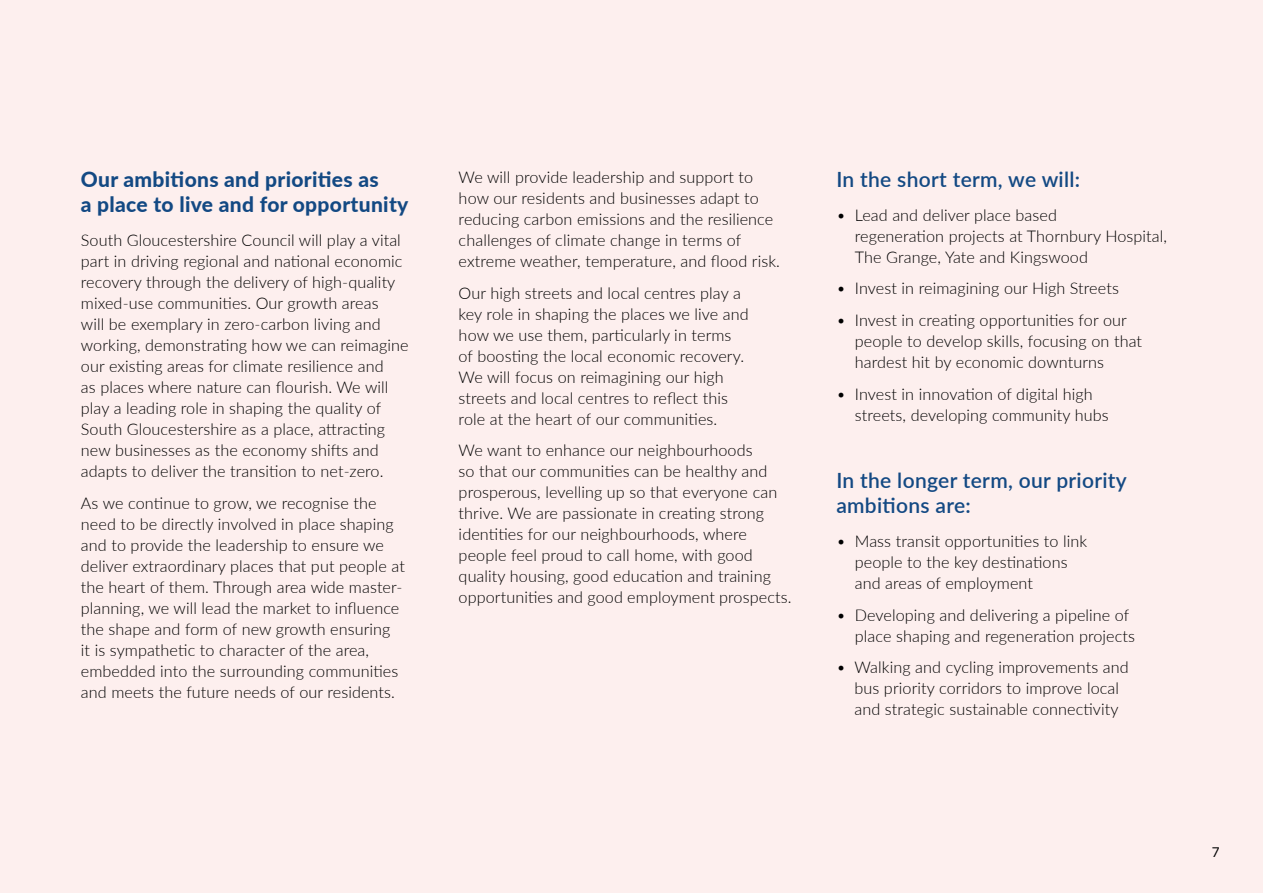
<style>
.page{position:relative;width:1263px;height:893px;background:#fde9e8}
.page>*{position:absolute;margin:0;border:0;box-sizing:border-box;transform-origin:0 0}
.Heading_3{font:600 21px/25.2px "Lato";letter-spacing:.015em;color:#134983}
.Heading_2{font:800 21px/25.2px "Lato";letter-spacing:.015em;color:#134983}
.Body{font:300 16.2px/21px "Lato";letter-spacing:.005em;color:#000}
.t1{font:13.5px "Lato";color:#000}
</style>
<div class="page">
<h2 class="Heading_2" style="left:81px;top:166px;width:329px">Our ambitions and priorities as<br>a place to live and for opportunity</h2>
<p class="Body" style="left:81px;top:229px;width:329px">South Gloucestershire Council will play a vital part in driving regional and national economic recovery through the delivery of high-quality mixed-use communities. Our growth areas<br>will be exemplary in zero-carbon living and working, demonstrating how we can reimagine our existing areas for climate resilience and<br>as places where nature can flourish. We will play a leading role in shaping the quality of South Gloucestershire as a place, attracting new businesses as the economy shifts and adapts to deliver the transition to net-zero.</p>
<p class="Body" style="left:81px;top:492px;width:326px">As we continue to grow, we recognise the need to be directly involved in place shaping and to provide the leadership to ensure we deliver extraordinary places that put people at the heart of them. Through area wide master&shy;planning, we will lead the market to influence the shape and form of new growth ensuring<br>it is sympathetic to character of the area, embedded into the surrounding communities and meets the future needs of our residents.</p>
<p class="Body" style="left:459px;top:166px;width:323px">We will provide leadership and support to how our residents and businesses adapt to reducing carbon emissions and the resilience challenges of climate change in terms of extreme weather, temperature, and flood risk.</p>
<p class="Body" style="left:459px;top:282px;width:292px">Our high streets and local centres play a key role in shaping the places we live and how we use them, particularly in terms of boosting the local economic recovery.<br>We will focus on reimagining our high streets and local centres to reflect this role at the heart of our communities.</p>
<p class="Body" style="left:459px;top:439px;width:334px">We want to enhance our neighbourhoods<br>so that our communities can be healthy and prosperous, levelling up so that everyone can thrive. We are passionate in creating strong identities for our neighbourhoods, where people feel proud to call home, with good quality housing, good education and training opportunities and good employment prospects.</p>
<h3 class="Heading_3" style="left:836px;top:166px;width:245px">In the short term, we will:</h3>
<p class="Body" style="left:855px;top:204px;width:314px;text-indent:-18px">• Lead and deliver place based<br>regeneration projects at Thornbury Hospital,<br>The Grange, Yate and Kingswood</p>
<p class="Body" style="left:836px;top:277px;width:284px">• Invest in reimagining our High Streets</p>
<p class="Body" style="left:855px;top:309px;width:289px;text-indent:-18px">• Invest in creating opportunities for our people to develop skills, focusing on that hardest hit by economic downturns</p>
<p class="Body" style="left:855px;top:383px;width:255px;text-indent:-18px">• Invest in innovation of digital high streets, developing community hubs</p>
<h3 class="Heading_3" style="left:836px;top:467px;width:292px">In the longer term, our priority ambitions are:</h3>
<p class="Body" style="left:855px;top:530px;width:234px;text-indent:-18px">• Mass transit opportunities to link people to the key destinations and areas of employment</p>
<p class="Body" style="left:855px;top:604px;width:282px;text-indent:-18px">• Developing and delivering a pipeline of place shaping and regeneration projects</p>
<p class="Body" style="left:836px;top:656px;width:294px;text-align:center">• Walking and cycling improvements and bus priority corridors to improve local and strategic sustainable connectivity</p>
<p class="t1" style="left:1212px;top:845px;width:9px">7</p>
</div>
